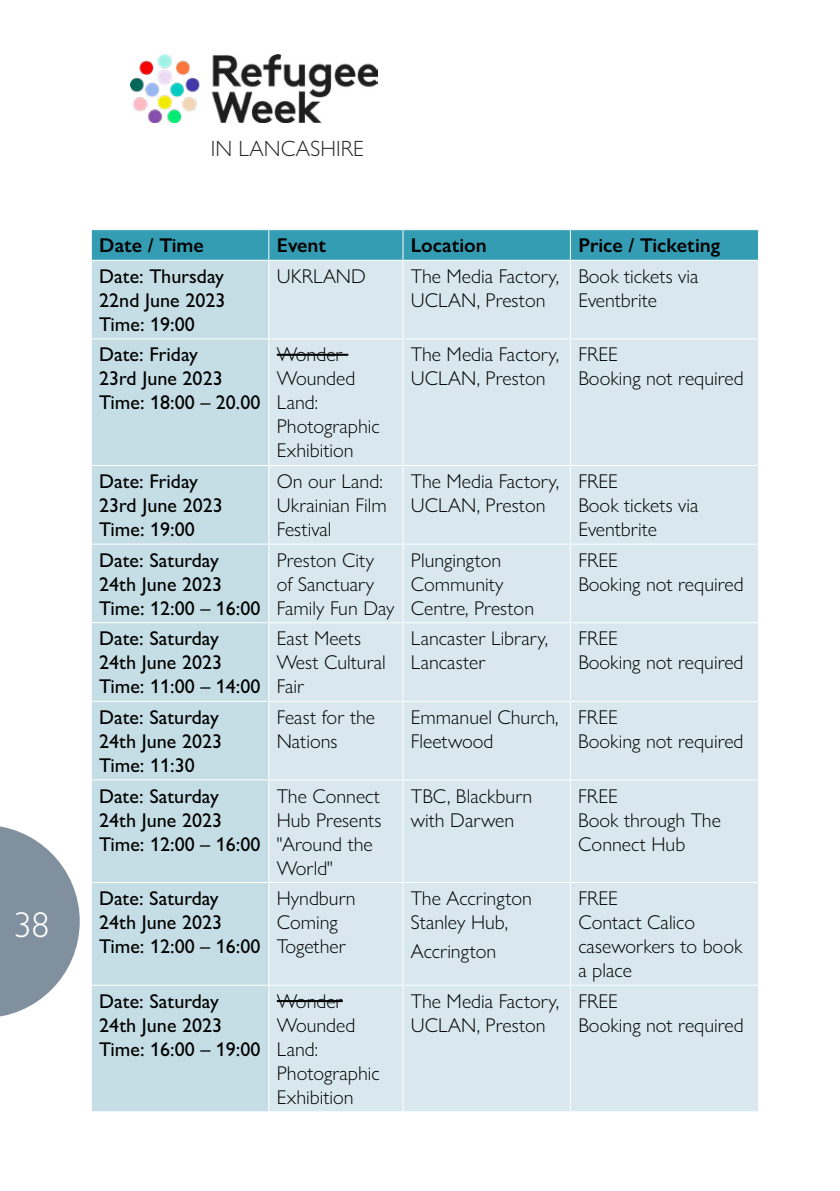
<style>
.page{position:relative;width:840px;height:1191px;background:#fff}
.page>*{position:absolute;margin:0;border:0;box-sizing:border-box;transform-origin:0 0}
.t1{font:300 36px "Gill Sans Nova";color:#fff}
.t2{font:300 22.2px "Gill Sans Nova";color:#292929}
.t3{font:300 20px/24px "Gill Sans Nova";color:#000}
.t4{font:500 20px/24px "Gill Sans Nova";color:#000}
.t5{font:600 20px "Gill Sans Nova";color:#000}
</style>
<div class="page">
<svg style="left:0;top:826px;width:80px;height:191px"></svg>
<div style="left:92px;top:230px;width:665px;height:30px;background:#349db3"></div>
<div style="left:92px;top:261px;width:176px;height:850px;background:#c5dee5"></div>
<div style="left:269px;top:261px;width:488px;height:850px;background:#d8e8ee"></div>
<hr style="left:268px;top:230px;width:1px;height:30px;background:#fff">
<hr style="left:402px;top:230px;width:1px;height:30px;background:#fff">
<hr style="left:569px;top:230px;width:1px;height:30px;background:#fff">
<hr style="left:402px;top:261px;width:1px;height:77px;background:#fff">
<hr style="left:569px;top:261px;width:1px;height:77px;background:#fff">
<hr style="left:91px;top:338px;width:178px;height:1px;background:#fff">
<hr style="left:269px;top:338px;width:134px;height:1px;background:#fff">
<hr style="left:403px;top:338px;width:167px;height:1px;background:#fff">
<hr style="left:402px;top:339px;width:1px;height:126px;background:#fff">
<hr style="left:570px;top:338px;width:188px;height:1px;background:#fff">
<hr style="left:569px;top:339px;width:1px;height:126px;background:#fff">
<hr style="left:91px;top:465px;width:178px;height:1px;background:#fff">
<hr style="left:269px;top:465px;width:134px;height:1px;background:#fff">
<hr style="left:403px;top:465px;width:167px;height:1px;background:#fff">
<hr style="left:402px;top:466px;width:1px;height:77px;background:#fff">
<hr style="left:570px;top:465px;width:188px;height:1px;background:#fff">
<hr style="left:569px;top:466px;width:1px;height:77px;background:#fff">
<hr style="left:91px;top:543px;width:178px;height:1px;background:#fff">
<hr style="left:269px;top:543px;width:134px;height:1px;background:#fff">
<hr style="left:403px;top:543px;width:167px;height:1px;background:#fff">
<hr style="left:402px;top:544px;width:1px;height:78px;background:#fff">
<hr style="left:570px;top:543px;width:188px;height:1px;background:#fff">
<hr style="left:569px;top:544px;width:1px;height:78px;background:#fff">
<hr style="left:91px;top:622px;width:178px;height:1px;background:#fff">
<hr style="left:269px;top:622px;width:134px;height:1px;background:#fff">
<hr style="left:403px;top:622px;width:167px;height:1px;background:#fff">
<hr style="left:402px;top:623px;width:1px;height:78px;background:#fff">
<hr style="left:570px;top:622px;width:188px;height:1px;background:#fff">
<hr style="left:569px;top:623px;width:1px;height:78px;background:#fff">
<hr style="left:91px;top:701px;width:178px;height:1px;background:#fff">
<hr style="left:269px;top:701px;width:134px;height:1px;background:#fff">
<hr style="left:403px;top:701px;width:167px;height:1px;background:#fff">
<hr style="left:402px;top:702px;width:1px;height:77px;background:#fff">
<hr style="left:570px;top:701px;width:188px;height:1px;background:#fff">
<hr style="left:569px;top:702px;width:1px;height:77px;background:#fff">
<hr style="left:91px;top:779px;width:178px;height:1px;background:#fff">
<hr style="left:269px;top:779px;width:134px;height:1px;background:#fff">
<hr style="left:403px;top:779px;width:167px;height:1px;background:#fff">
<hr style="left:402px;top:780px;width:1px;height:102px;background:#fff">
<hr style="left:570px;top:779px;width:188px;height:1px;background:#fff">
<hr style="left:569px;top:780px;width:1px;height:102px;background:#fff">
<hr style="left:91px;top:882px;width:178px;height:1px;background:#fff">
<hr style="left:91px;top:984px;width:178px;height:1px;background:#fff">
<hr style="left:269px;top:882px;width:134px;height:1px;background:#fff">
<hr style="left:269px;top:984px;width:134px;height:1px;background:#fff">
<hr style="left:403px;top:882px;width:167px;height:1px;background:#fff">
<hr style="left:402px;top:883px;width:1px;height:101px;background:#fff">
<hr style="left:403px;top:984px;width:167px;height:1px;background:#fff">
<hr style="left:402px;top:985px;width:1px;height:126px;background:#fff">
<hr style="left:570px;top:882px;width:188px;height:1px;background:#fff">
<hr style="left:569px;top:883px;width:1px;height:101px;background:#fff">
<hr style="left:570px;top:984px;width:188px;height:1px;background:#fff">
<hr style="left:569px;top:985px;width:1px;height:126px;background:#fff">
<hr style="left:277px;top:354px;width:71px;height:2px;background:#000">
<hr style="left:277px;top:1000px;width:65px;height:2px;background:#000">
<img style="left:130px;top:54px;width:247px;height:68px">
<h1 class="t1" style="left:13px;top:902px;width:37px">38</h1>
<p class="t2" style="left:211px;top:135px;width:154px">IN LANCASHIRE</p>
<p class="t5" style="left:99px;top:233px;width:106px">Date / Time</p>
<p class="t5" style="left:277px;top:233px;width:51px">Event</p>
<p class="t5" style="left:411px;top:233px;width:77px">Location</p>
<p class="t5" style="left:578px;top:233px;width:143px">Price / Ticketing</p>
<p class="t4" style="left:99px;top:264px;width:128px;text-align:justify">Date: Thursday 22nd June 2023<br>Time: 19:00</p>
<p class="t3" style="left:277px;top:264px;width:90px">UKRLAND</p>
<p class="t3" style="left:410px;top:264px;width:150px">The Media Factory,<br>UCLAN, Preston</p>
<p class="t3" style="left:578px;top:264px;width:121px">Book tickets via<br>Eventbrite</p>
<p class="t4" style="left:99px;top:342px;width:162px">Date: Friday<br>23rd June 2023<br>Time: 18:00 – 20.00</p>
<p class="t3" style="left:277px;top:342px;width:104px">Wonder<br>Wounded<br>Land:<br>Photographic<br>Exhibition</p>
<p class="t3" style="left:411px;top:342px;width:150px">The Media Factory,<br>UCLAN, Preston</p>
<p class="t3" style="left:578px;top:342px;width:167px">FREE<br>Booking not required</p>
<p class="t4" style="left:99px;top:469px;width:125px">Date: Friday<br>23rd June 2023<br>Time: 19:00</p>
<p class="t3" style="left:277px;top:469px;width:111px">On our Land:<br>Ukrainian Film<br>Festival</p>
<p class="t3" style="left:410px;top:469px;width:150px">The Media Factory,<br>UCLAN, Preston</p>
<p class="t3" style="left:578px;top:469px;width:121px">FREE<br>Book tickets via<br>Eventbrite</p>
<p class="t4" style="left:99px;top:547px;width:163px">Date: Saturday<br>24th June 2023<br>Time: 12:00 – 16:00</p>
<p class="t3" style="left:277px;top:547px;width:119px">Preston City of Sanctuary<br>Family Fun Day</p>
<p class="t3" style="left:410px;top:547px;width:125px">Plungington<br>Community<br>Centre, Preston</p>
<p class="t3" style="left:578px;top:547px;width:167px">FREE<br>Booking not required</p>
<p class="t4" style="left:99px;top:626px;width:163px">Date: Saturday<br>24th June 2023<br>Time: 11:00 – 14:00</p>
<p class="t3" style="left:276px;top:626px;width:110px">East Meets<br>West Cultural<br>Fair</p>
<p class="t3" style="left:410px;top:626px;width:139px">Lancaster Library,<br>Lancaster</p>
<p class="t3" style="left:578px;top:626px;width:167px">FREE<br>Booking not required</p>
<p class="t4" style="left:99px;top:705px;width:124px">Date: Saturday<br>24th June 2023<br>Time: 11:30</p>
<p class="t3" style="left:276px;top:705px;width:100px">Feast for the<br>Nations</p>
<p class="t3" style="left:410px;top:705px;width:149px">Emmanuel Church,<br>Fleetwood</p>
<p class="t3" style="left:578px;top:705px;width:167px">FREE<br>Booking not required</p>
<p class="t4" style="left:99px;top:783px;width:163px">Date: Saturday<br>24th June 2023<br>Time: 12:00 – 16:00</p>
<p class="t3" style="left:276px;top:783px;width:106px">The Connect<br>Hub Presents "Around the<br>World"</p>
<p class="t3" style="left:410px;top:783px;width:123px">TBC, Blackburn with Darwen</p>
<p class="t3" style="left:578px;top:783px;width:144px">FREE<br>Book through The<br>Connect Hub</p>
<p class="t4" style="left:99px;top:886px;width:163px">Date: Saturday<br>24th June 2023<br>Time: 12:00 – 16:00</p>
<p class="t3" style="left:276px;top:886px;width:80px">Hyndburn<br>Coming<br>Together</p>
<p class="t3" style="left:410px;top:886px;width:122px">The Accrington<br>Stanley Hub,</p>
<p class="t3" style="left:578px;top:886px;width:165px">FREE<br>Contact Calico caseworkers to book a place</p>
<p class="t3" style="left:410px;top:939px;width:87px">Accrington</p>
<p class="t4" style="left:99px;top:988px;width:163px">Date: Saturday<br>24th June 2023<br>Time: 16:00 – 19:00</p>
<p class="t3" style="left:277px;top:988px;width:104px">Wonder<br>Wounded<br>Land:<br>Photographic<br>Exhibition</p>
<p class="t3" style="left:411px;top:988px;width:150px">The Media Factory,<br>UCLAN, Preston</p>
<p class="t3" style="left:578px;top:988px;width:167px">FREE<br>Booking not required</p>
</div>
